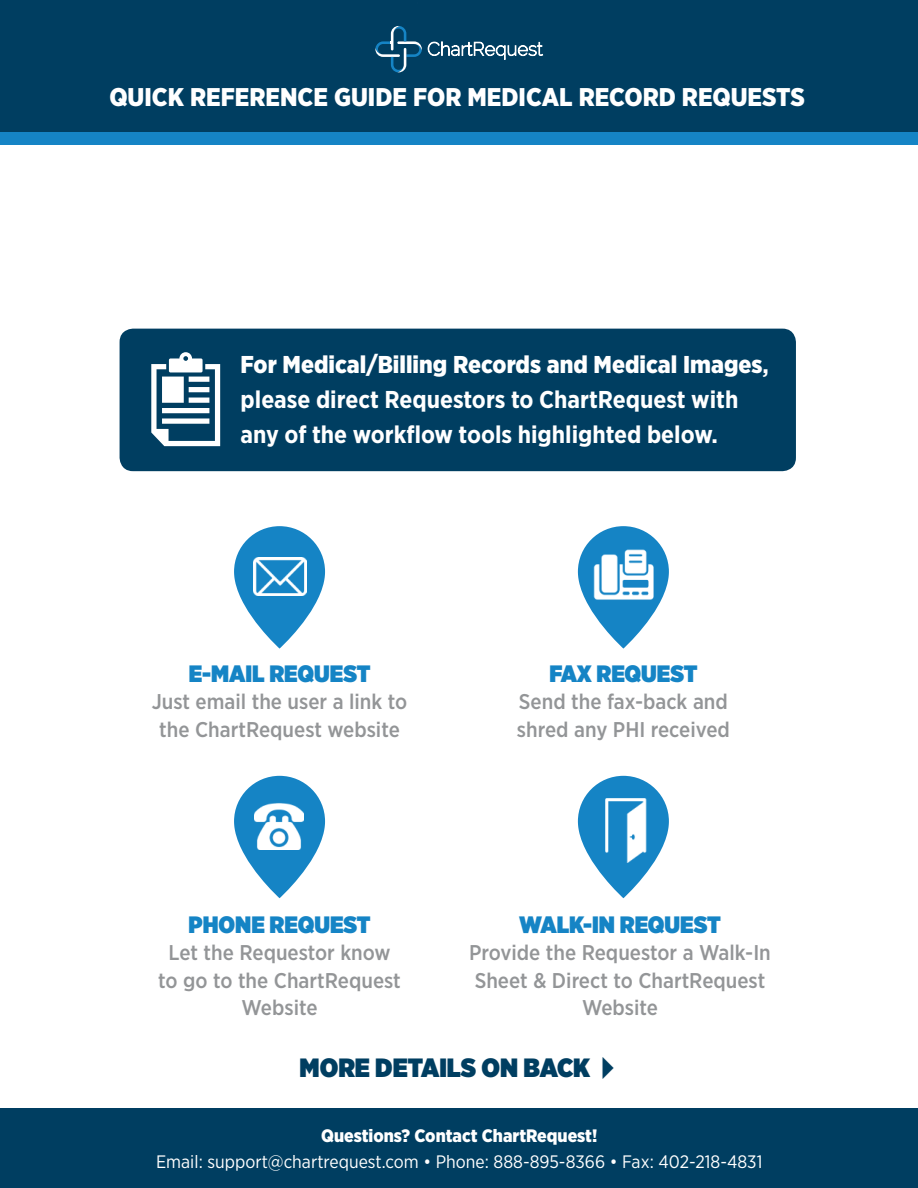
<style>
.page{position:relative;width:918px;height:1188px;background:#fff}
.page>*{position:absolute;margin:0;border:0;box-sizing:border-box;transform-origin:0 0}
.t1{font:900 26.4px "Gotham Narrow";color:#003e61}
.t2{font:900 25.65px "Gotham Narrow";color:#fff}
.t3{font:700 24.3px/35.1px "Gotham Narrow";color:#fff}
.t4{font:900 23.7px "Gotham Narrow";color:#1584c5}
.t5{font:500 21.3px/27.5px "Gotham Narrow";color:#939597;text-align:center}
.t6{font:18px "Gotham Narrow";color:#fff}
.t7{font:900 18px "Gotham Narrow";color:#fff}
.s1{font-weight:900}
</style>
<div class="page">
<div style="left:120px;top:329px;width:676px;height:142px;background:#003e61;border-radius:14px"></div>
<div style="left:0;top:0;width:918px;height:132px;background:#003e61"></div>
<svg style="left:375px;top:26px;width:169px;height:47px"></svg>
<div style="left:1px;top:1108px;width:917px;height:80px;background:#003e61"></div>
<div style="left:1px;top:132px;width:917px;height:13px;background:#1584c5"></div>
<svg style="left:234px;top:526px;width:91px;height:123px"></svg>
<svg style="left:234px;top:776px;width:91px;height:122px"></svg>
<svg style="left:578px;top:526px;width:91px;height:123px"></svg>
<svg style="left:578px;top:776px;width:91px;height:122px"></svg>
<img style="left:253px;top:557px;width:53px;height:38px">
<img style="left:590px;top:543px;width:66px;height:66px">
<img style="left:254px;top:800px;width:49px;height:49px">
<img style="left:594px;top:799px;width:63px;height:63px">
<svg style="left:151px;top:352px;width:69px;height:94px"></svg>
<p class="t2" style="left:109px;top:85px;width:697px">QUICK REFERENCE GUIDE FOR MEDICAL RECORD REQUESTS</p>
<p class="t3" style="left:241px;top:348px;width:530px"><span class="s1">For Medical/Billing Records and Medical Images</span>, please direct Requestors to ChartRequest with any of the workflow tools highlighted below.</p>
<p class="t4" style="left:189px;top:663px;width:183px">E-MAIL REQUEST</p>
<p class="t5" style="left:152px;top:689px;width:257px">Just email the user a link to the ChartRequest website</p>
<p class="t4" style="left:549px;top:663px;width:149px">FAX REQUEST</p>
<p class="t5" style="left:517px;top:689px;width:214px;text-align:left">Send the fax-back and shred any PHI received</p>
<p class="t4" style="left:189px;top:914px;width:183px">PHONE REQUEST</p>
<p class="t5" style="left:158px;top:940px;width:244px">Let the Requestor know to go to the ChartRequest<br>Website</p>
<p class="t4" style="left:519px;top:914px;width:203px">WALK-IN REQUEST</p>
<p class="t5" style="left:469px;top:940px;width:303px">Provide the Requestor a Walk-In<br>Sheet &amp; Direct to ChartRequest<br>Website</p>
<p class="t1" style="left:300px;top:1056px;width:327px">MORE DETAILS ON BACK✔</p>
<p class="t7" style="left:321px;top:1128px;width:278px">Questions? Contact ChartRequest!</p>
<p class="t6" style="left:156px;top:1154px;width:608px">Email: support@chartrequest.com • Phone: 888-895-8366 • Fax: 402-218-4831</p>
</div>
